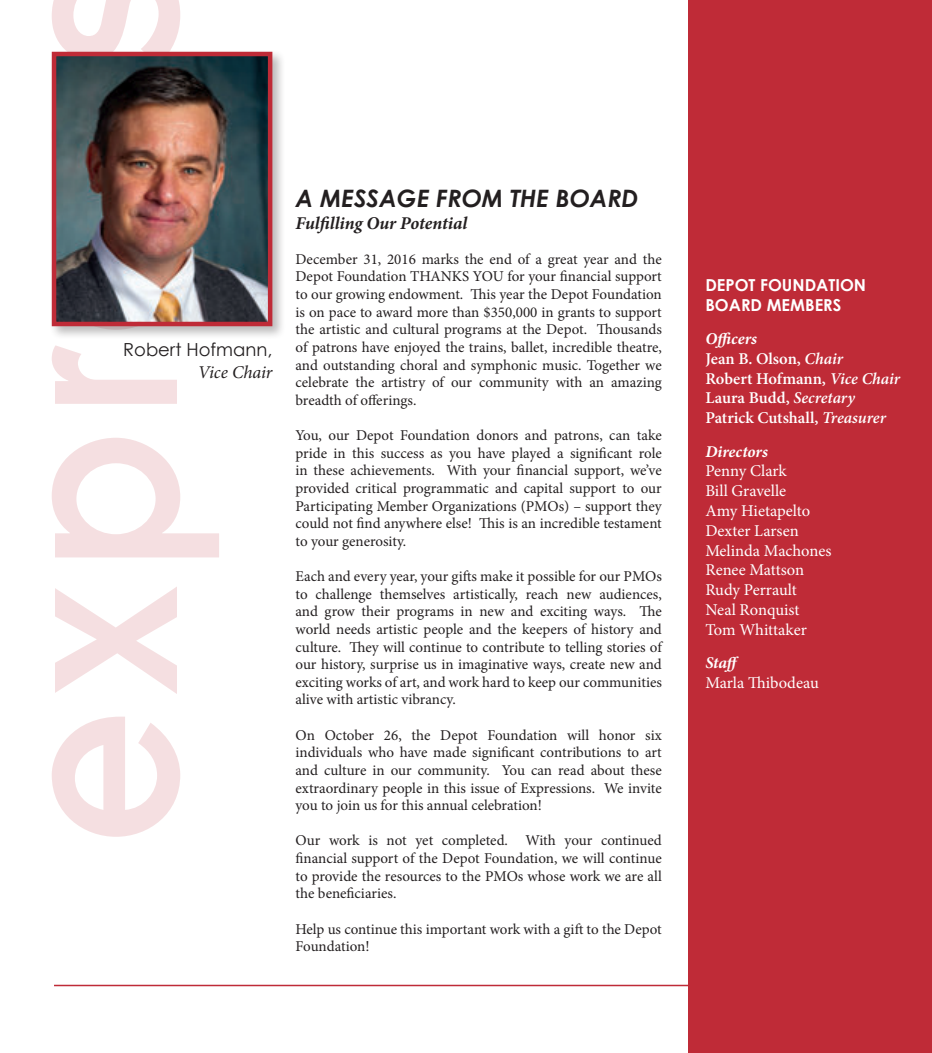
<style>
.page{position:relative;width:932px;height:1053px;background:#fff}
.page>*{position:absolute;margin:0;border:0;box-sizing:border-box;transform-origin:0 0}
.t1{font:italic 700 24px "Century Gothic";color:#231f20}
.t2{font:italic 700 18px "Minion Pro";letter-spacing:-.005em;color:#231f20}
.t3{font:18px "Century Gothic";color:#231f20}
.t4{font:italic 18px "Minion Pro";letter-spacing:-.005em;color:#231f20}
.t5{font:16.5px/19.8px "Minion Pro";letter-spacing:-.005em;color:#fff}
.t6{font:600 16.5px/19.8px "Minion Pro";color:#fff}
.t7{font:700 16.5px/19.8px "Century Gothic";color:#fff}
.t8{font:italic 700 16.5px "Minion Pro";letter-spacing:-.005em;color:#fff}
.t9{font:15px/17.5px "Minion Pro";letter-spacing:-.005em;color:#231f20;text-align:justify}
.s1{font-weight:700;font-style:italic}
.s2{font-style:italic}
</style>
<div class="page">
<svg style="left:52px;top:0;width:167px;height:837px"></svg>
<hr style="left:54px;top:985px;width:878px;height:1px;background:#bf2b37">
<div style="left:49px;top:49px;width:237px;height:291px;background:#231f20;opacity:.3"></div>
<img style="left:57px;top:57px;width:210px;height:264px">
<div style="left:52px;top:52px;width:220px;height:274px;border:4px solid #bf2b37"></div>
<div style="left:688px;top:0;width:244px;height:1053px;background:#bf2b37"></div>
<p class="t3" style="left:123px;top:339px;width:151px">Robert Hofmann,</p>
<p class="t4" style="left:198px;top:360px;width:76px">Vice Chair</p>
<h1 class="t1" style="left:295px;top:183px;width:344px">A MESSAGE FROM THE BOARD</h1>
<p class="t2" style="left:295px;top:210px;width:173px">Fulfilling Our Potential</p>
<p class="t9" style="left:295px;top:250px;width:368px">December 31, 2016 marks the end of a great year and the Depot Foundation THANKS YOU for your financial support to our growing endowment. This year the Depot Foundation is on pace to award more than $350,000 in grants to support the artistic and cultural programs at the Depot. Thousands of patrons have enjoyed the trains, ballet, incredible theatre, and outstanding choral and symphonic music. Together we celebrate the artistry of our community with an amazing breadth of offerings.</p>
<p class="t9" style="left:295px;top:427px;width:368px">You, our Depot Foundation donors and patrons, can take pride in this success as you have played a significant role in these achievements. With your financial support, we’ve provided critical programmatic and capital support to our Participating Member Organizations (PMOs) – support they could not find anywhere else! This is an incredible testament to your generosity.</p>
<p class="t9" style="left:295px;top:568px;width:368px">Each and every year, your gifts make it possible for our PMOs to challenge themselves artistically, reach new audiences, and grow their programs in new and exciting ways. The world needs artistic people and the keepers of history and culture. They will continue to contribute to telling stories of our history, surprise us in imaginative ways, create new and exciting works of art, and work hard to keep our communities alive with artistic vibrancy.</p>
<p class="t9" style="left:295px;top:726px;width:368px">On October 26, the Depot Foundation will honor six individuals who have made significant contributions to art and culture in our community. You can read about these extraordinary people in this issue of Expressions. We invite you to join us for this annual celebration!</p>
<p class="t9" style="left:295px;top:832px;width:368px">Our work is not yet completed. With your continued financial support of the Depot Foundation, we will continue to provide the resources to the PMOs whose work we are all the beneficiaries.</p>
<p class="t9" style="left:295px;top:920px;width:368px">Help us continue this important work with a gift to the Depot<br>Foundation!</p>
<p class="t7" style="left:705px;top:275px;width:162px">DEPOT FOUNDATION<br>BOARD MEMBERS</p>
<p class="t6" style="left:705px;top:329px;width:196px"><span class="s1">Officers<br></span>Jean B. Olson, <span class="s2">Chair<br></span>Robert Hofmann, <span class="s2">Vice Chair<br></span>Laura Budd, <span class="s2">Secretary<br></span>Patrick Cutshall, <span class="s2">Treasurer</span></p>
<p class="t8" style="left:705px;top:440px;width:64px">Directors</p>
<p class="t5" style="left:705px;top:461px;width:128px">Penny Clark<br>Bill Gravelle<br>Amy Hietapelto<br>Dexter Larsen<br>Melinda Machones<br>Renee Mattson<br>Rudy Perrault<br>Neal Ronquist<br>Tom Whittaker</p>
<p class="t8" style="left:705px;top:651px;width:37px">Staff</p>
<p class="t5" style="left:705px;top:673px;width:115px">Marla Thibodeau</p>
</div>
